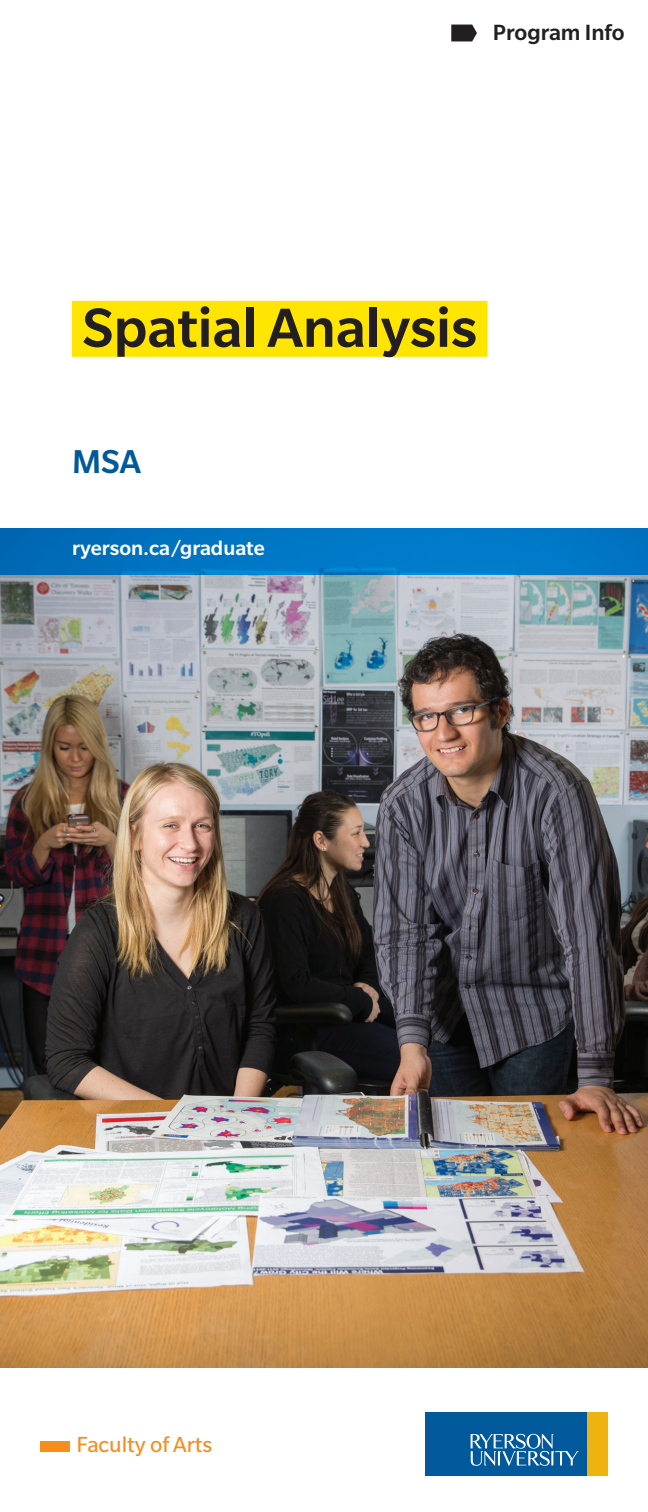
<style>
.page{position:relative;width:648px;height:1512px;background:#fff}
.page>*{position:absolute;margin:0;border:0;box-sizing:border-box;transform-origin:0 0}
.Cover__Program_Name{font:500 60px "Slate Pro";color:#231f20}
.Cover__Degree{font:500 36px "Slate Pro";color:#00599b}
.t1{font:500 24px "Slate Pro";color:#231f20}
.t2{font:23.8px "Slate Pro";color:#f68e1e}
.t3{font:500 22px "Slate Pro";color:#fff}
</style>
<div class="page">
<img style="left:0;top:574px;width:648px;height:794px">
<div style="left:72px;top:301px;width:415px;height:56px;background:#ffe501"></div>
<svg style="left:451px;top:25px;width:26px;height:16px"></svg>
<div style="left:587px;top:1413px;width:21px;height:63px;background:#efb310"></div>
<div style="left:425px;top:1413px;width:162px;height:63px;background:#00599b"></div>
<svg style="left:471px;top:1434px;width:107px;height:32px"></svg>
<svg style="left:0;top:528px;width:648px;height:46px;background:#0075c2"></svg>
<div style="left:40px;top:1441px;width:30px;height:11px;background:#f68e1e"></div>
<p class="t1" style="left:493px;top:20px;width:133px">Program Info</p>
<p class="Cover__Program_Name" style="left:82px;top:295px;width:396px">Spatial Analysis</p>
<p class="Cover__Degree" style="left:72px;top:442px;width:70px">MSA</p>
<p class="t3" style="left:72px;top:536px;width:194px">ryerson.ca/graduate</p>
<p class="t2" style="left:77px;top:1432px;width:137px">Faculty of Arts</p>
</div>
